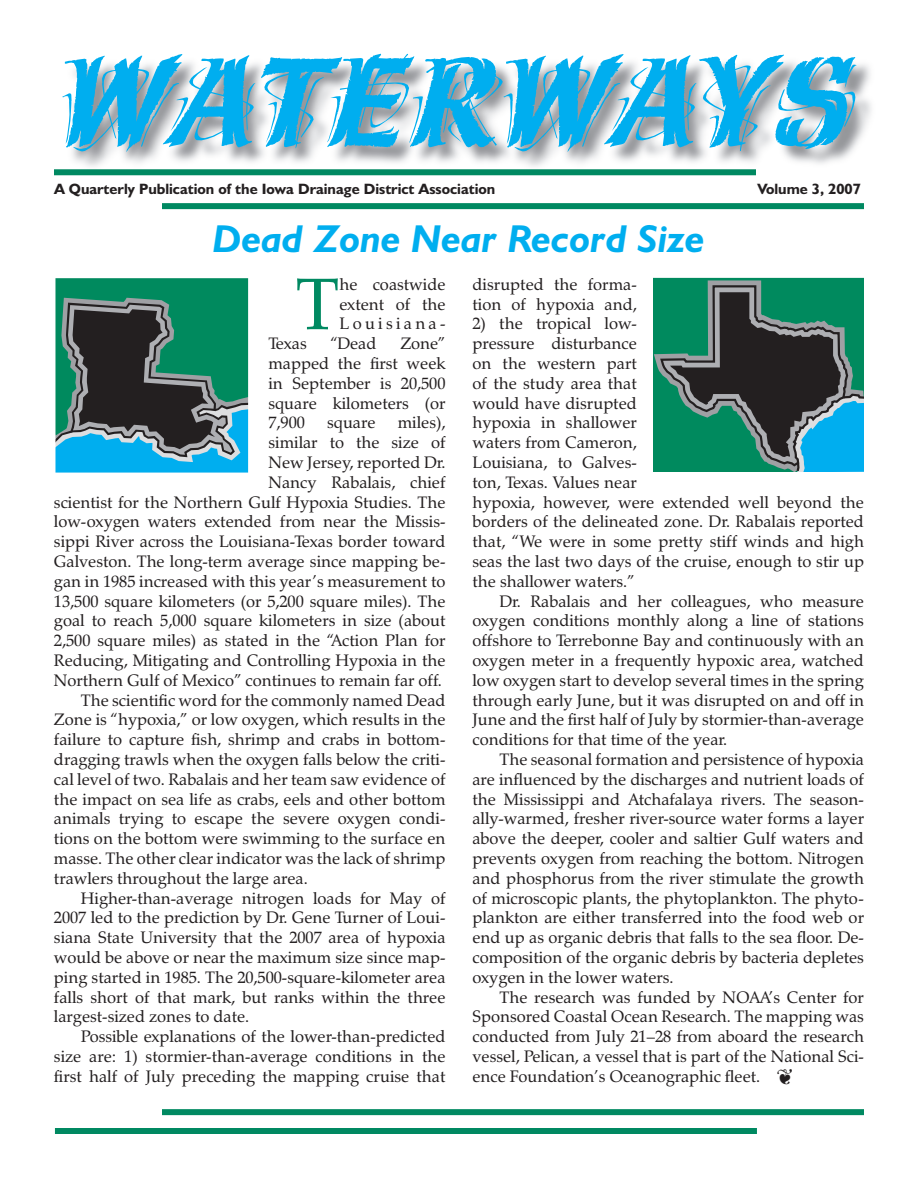
<style>
.page{position:relative;width:918px;height:1188px;background:#fff}
.page>*{position:absolute;margin:0;border:0;box-sizing:border-box;transform-origin:0 0}
.t1{font:138px "Hazel Plain";letter-spacing:-.02em;color:#00aeef}
.t2{font:73.05px "Zapf Calligraphic 801 BT";color:#008961}
.t3{font:italic 700 39px "Humanist 521 BT";color:#00aeef}
.t4{font:16.5px/19.8px "Zapf Calligraphic 801 BT";color:#231f20;text-align:justify}
.t5{font:700 15px "Humanist 521 BT";color:#231f20}
</style>
<div class="page">
<img style="left:72px;top:61px;width:799px;height:106px">
<div style="left:54px;top:169px;width:702px;height:6px;background:#008961"></div>
<div style="left:162px;top:203px;width:702px;height:6px;background:#008961"></div>
<div style="left:162px;top:1109px;width:702px;height:6px;background:#008961"></div>
<div style="left:55px;top:1128px;width:702px;height:6px;background:#008961"></div>
<svg style="left:55px;top:278px;width:194px;height:195px;background:#2d736f"></svg>
<svg style="left:653px;top:278px;width:211px;height:194px;background:#276f63"></svg>
<h1 class="t1" style="left:60px;top:17px;width:799px">WATERWAYs</h1>
<p class="t5" style="left:54px;top:183px;width:443px">A Quarterly Publication of the Iowa Drainage District Association</p>
<p class="t5" style="left:757px;top:183px;width:105px">Volume 3, 2007</p>
<h3 class="t3" style="left:213px;top:225px;width:494px">Dead Zone Near Record Size</h3>
<h2 class="t2" style="left:296px;top:277px;width:45px">T</h2>
<p class="t4" style="left:339px;top:276px;width:108px">he coastwide extent of the Louisiana-</p>
<p class="t4" style="left:269px;top:336px;width:40px">Texas</p>
<p class="t4" style="left:331px;top:336px;width:47px">“Dead</p>
<p class="t4" style="left:472px;top:276px;width:166px">disrupted the forma&shy;tion of hypoxia and,</p>
<p class="t4" style="left:472px;top:316px;width:393px;text-align:left">2) the tropical low-<br>pressure disturbance<br>on the western part<br>of the study area that<br>would have disrupted<br>hypoxia in shallower<br>waters from Cameron,<br>Louisiana, to Galves-<br>ton, Texas. Values near<br>hypoxia, however, were extended well beyond the borders of the delineated zone. Dr. Rabalais reported that, “We were in some pretty stiff winds and high seas the last two days of the cruise, enough to stir up the shallower waters.”</p>
<p class="t4" style="left:472px;top:593px;width:393px;text-indent:27px">Dr. Rabalais and her colleagues, who measure oxygen conditions monthly along a line of stations offshore to Terrebonne Bay and continuously with an oxygen meter in a frequently hypoxic area, watched low oxygen start to develop several times in the spring through early June, but it was disrupted on and off in June and the first half of July by stormier-than-average conditions for that time of the year.</p>
<p class="t4" style="left:472px;top:752px;width:393px;text-indent:27px">The seasonal formation and persistence of hypoxia are influenced by the discharges and nutrient loads of the Mississippi and Atchafalaya rivers. The season&shy;ally-warmed, fresher river-source water forms a layer above the deeper, cooler and saltier Gulf waters and prevents oxygen from reaching the bottom. Nitrogen and phosphorus from the river stimulate the growth of microscopic plants, the phytoplankton. The phyto&shy;plankton are either transferred into the food web or end up as organic debris that falls to the sea floor. De&shy;composition of the organic debris by bacteria depletes oxygen in the lower waters.</p>
<p class="t4" style="left:472px;top:989px;width:393px;text-indent:27px">The research was funded by NOAA’s Center for Sponsored Coastal Ocean Research. The mapping was conducted from July 21–28 from aboard the research vessel, Pelican, a vessel that is part of the National Sci&shy;ence Foundation’s Oceanographic fleet. ❦</p>
<p class="t4" style="left:269px;top:336px;width:178px;text-indent:132px">Zone” mapped the first week in September is 20,500 square kilometers (or 7,900</p>
<p class="t4" style="left:327px;top:415px;width:50px">square</p>
<p class="t4" style="left:398px;top:415px;width:49px">miles),</p>
<p class="t4" style="left:269px;top:435px;width:178px">similar to the size of</p>
<p class="t4" style="left:269px;top:455px;width:178px">New Jersey, reported Dr.</p>
<p class="t4" style="left:269px;top:474px;width:178px">Nancy Rabalais, chief</p>
<p class="t4" style="left:54px;top:494px;width:393px">scientist for the Northern Gulf Hypoxia Studies. The</p>
<p class="t4" style="left:54px;top:514px;width:393px">low-oxygen waters extended from near the Missis-</p>
<p class="t4" style="left:54px;top:534px;width:393px">sippi River across the Louisiana-Texas border toward</p>
<p class="t4" style="left:54px;top:554px;width:393px">Galveston. The long-term average since mapping be-</p>
<p class="t4" style="left:54px;top:573px;width:393px">gan in 1985 increased with this year’s measurement to</p>
<p class="t4" style="left:54px;top:593px;width:393px">13,500 square kilometers (or 5,200 square miles). The</p>
<p class="t4" style="left:54px;top:613px;width:393px">goal to reach 5,000 square kilometers in size (about</p>
<p class="t4" style="left:54px;top:633px;width:393px">2,500 square miles) as stated in the “Action Plan for</p>
<p class="t4" style="left:54px;top:653px;width:393px">Reducing, Mitigating and Controlling Hypoxia in the</p>
<p class="t4" style="left:54px;top:672px;width:389px">Northern Gulf of Mexico” continues to remain far off.</p>
<p class="t4" style="left:81px;top:692px;width:366px">The scientific word for the commonly named Dead</p>
<p class="t4" style="left:54px;top:712px;width:393px">Zone is “hypoxia,” or low oxygen, which results in the</p>
<p class="t4" style="left:54px;top:732px;width:393px">failure to capture fish, shrimp and crabs in bottom-</p>
<p class="t4" style="left:54px;top:752px;width:393px">dragging trawls when the oxygen falls below the criti-</p>
<p class="t4" style="left:54px;top:771px;width:393px">cal level of two. Rabalais and her team saw evidence of</p>
<p class="t4" style="left:54px;top:791px;width:393px">the impact on sea life as crabs, eels and other bottom</p>
<p class="t4" style="left:54px;top:811px;width:393px">animals trying to escape the severe oxygen condi-</p>
<p class="t4" style="left:54px;top:831px;width:393px">tions on the bottom were swimming to the surface en</p>
<p class="t4" style="left:54px;top:851px;width:393px">masse. The other clear indicator was the lack of shrimp</p>
<p class="t4" style="left:54px;top:870px;width:255px">trawlers throughout the large area.</p>
<p class="t4" style="left:81px;top:890px;width:366px">Higher-than-average nitrogen loads for May of</p>
<p class="t4" style="left:54px;top:910px;width:393px">2007 led to the prediction by Dr. Gene Turner of Loui-</p>
<p class="t4" style="left:54px;top:930px;width:393px">siana State University that the 2007 area of hypoxia</p>
<p class="t4" style="left:54px;top:950px;width:393px">would be above or near the maximum size since map-</p>
<p class="t4" style="left:54px;top:969px;width:393px">ping started in 1985. The 20,500-square-kilometer area</p>
<p class="t4" style="left:54px;top:989px;width:393px">falls short of that mark, but ranks within the three</p>
<p class="t4" style="left:54px;top:1009px;width:197px">largest-sized zones to date.</p>
<p class="t4" style="left:81px;top:1029px;width:366px">Possible explanations of the lower-than-predicted</p>
<p class="t4" style="left:54px;top:1049px;width:393px">size are: 1) stormier-than-average conditions in the</p>
<p class="t4" style="left:54px;top:1068px;width:393px">first half of July preceding the mapping cruise that</p>
</div>
